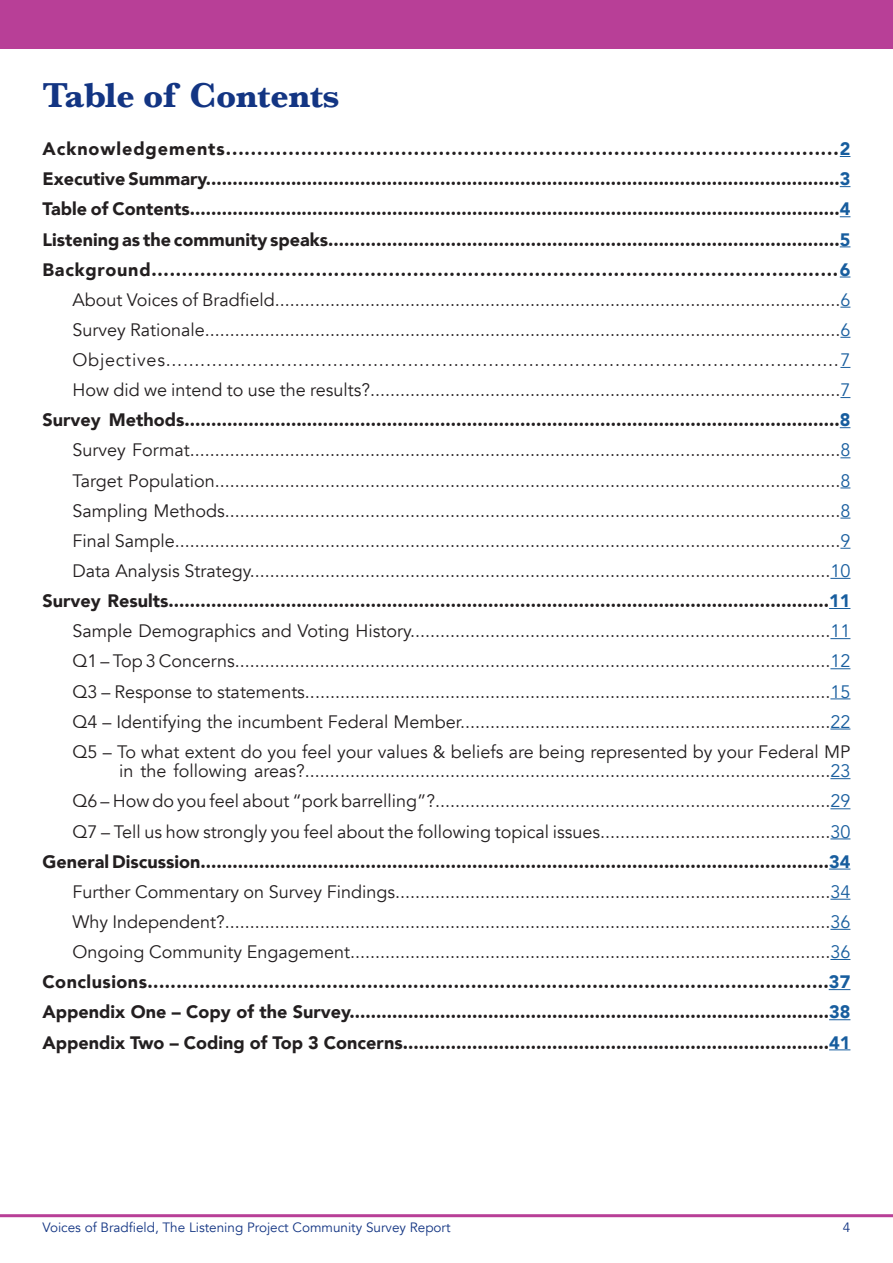
<style>
.page{position:relative;width:893px;height:1263px;background:#fff}
.page>*{position:absolute;margin:0;border:0;box-sizing:border-box;transform-origin:0 0}
.t1{font:700 36px "Baskerville";letter-spacing:-.01em;color:#133583}
.t2{font:18px/19.5px "Avenir";color:#231f20;text-align:right}
.t3{font:900 18px "Avenir";color:#231f20}
.t4{font:900 18px "Avenir";letter-spacing:.025em;color:#231f20}
.t5{font:18px "Avenir";letter-spacing:.04em;color:#231f20}
.t6{font:900 18px "Avenir";letter-spacing:.04em;color:#231f20}
.t7{font:900 18px "Avenir";letter-spacing:.05em;color:#231f20}
.t8{font:13.5px "Avenir";color:#133583}
.s1{color:#175d9e}
</style>
<div class="page">
<hr style="left:0;top:1214px;width:893px;height:3px;background:#b83f97">
<div style="left:0;top:0;width:893px;height:49px;background:#b83f97"></div>
<svg style="left:830px;top:578px;width:20px;height:1px"></svg>
<svg style="left:829px;top:608px;width:21px;height:1px"></svg>
<svg style="left:830px;top:638px;width:20px;height:1px"></svg>
<svg style="left:830px;top:668px;width:20px;height:1px"></svg>
<svg style="left:830px;top:698px;width:20px;height:1px"></svg>
<svg style="left:830px;top:728px;width:20px;height:1px"></svg>
<svg style="left:830px;top:778px;width:20px;height:1px"></svg>
<svg style="left:830px;top:808px;width:20px;height:1px"></svg>
<svg style="left:830px;top:838px;width:20px;height:1px"></svg>
<svg style="left:829px;top:869px;width:21px;height:1px"></svg>
<svg style="left:830px;top:899px;width:20px;height:1px"></svg>
<svg style="left:830px;top:929px;width:20px;height:1px"></svg>
<svg style="left:830px;top:959px;width:20px;height:1px"></svg>
<svg style="left:829px;top:989px;width:21px;height:1px"></svg>
<svg style="left:829px;top:1019px;width:21px;height:1px"></svg>
<svg style="left:829px;top:1049px;width:21px;height:1px"></svg>
<p class="t1" style="left:43px;top:70px;width:299px">Table of Contents</p>
<p class="t7" style="left:43px;top:133px;width:809px">Acknowledgements..................................................................................................<span class="s1">2</span></p>
<p class="t3" style="left:43px;top:164px;width:809px">Executive Summary.......................................................................................................................<span class="s1">3</span></p>
<p class="t3" style="left:43px;top:194px;width:809px">Table of Contents..........................................................................................................................<span class="s1">4</span></p>
<p class="t3" style="left:43px;top:224px;width:809px">Listening as the community speaks................................................................................................<span class="s1">5</span></p>
<p class="t6" style="left:43px;top:254px;width:809px">Background.................................................................................................................<span class="s1">6</span></p>
<p class="t2" style="left:73px;top:290px;width:779px">About Voices of Bradfield.................................................................................................................<span class="s1">6</span></p>
<p class="t2" style="left:73px;top:320px;width:779px">Survey Rationale...............................................................................................................................<span class="s1">6</span></p>
<p class="t5" style="left:73px;top:349px;width:779px">Objectives.....................................................................................................................<span class="s1">7</span></p>
<p class="t2" style="left:73px;top:381px;width:779px">How did we intend to use the results?..............................................................................................<span class="s1">7</span></p>
<p class="t3" style="left:43px;top:405px;width:809px">Survey Methods...........................................................................................................................<span class="s1">8</span></p>
<p class="t2" style="left:73px;top:441px;width:779px">Survey Format..................................................................................................................................<span class="s1">8</span></p>
<p class="t2" style="left:73px;top:471px;width:779px">Target Population.............................................................................................................................<span class="s1">8</span></p>
<p class="t2" style="left:73px;top:501px;width:779px">Sampling Methods...........................................................................................................................<span class="s1">8</span></p>
<p class="t2" style="left:73px;top:531px;width:779px">Final Sample.....................................................................................................................................<span class="s1">9</span></p>
<p class="t2" style="left:73px;top:561px;width:779px">Data Analysis Strategy....................................................................................................................<span class="s1">10</span></p>
<p class="t3" style="left:43px;top:585px;width:809px">Survey Results............................................................................................................................<span class="s1">11</span></p>
<p class="t2" style="left:73px;top:622px;width:779px">Sample Demographics and Voting History....................................................................................<span class="s1">11</span></p>
<p class="t2" style="left:73px;top:652px;width:779px">Q1 – Top 3 Concerns.......................................................................................................................<span class="s1">12</span></p>
<p class="t2" style="left:73px;top:682px;width:779px">Q3 – Response to statements.........................................................................................................<span class="s1">15</span></p>
<p class="t2" style="left:73px;top:712px;width:779px">Q4 – Identifying the incumbent Federal Member..........................................................................<span class="s1">22</span></p>
<p class="t2" style="left:73px;top:742px;width:779px">Q5 – To what extent do you feel your values &amp; beliefs are being represented by your Federal MP in the following areas?.........................................................................................................<span class="s1">23</span></p>
<p class="t2" style="left:73px;top:792px;width:779px">Q6 – How do you feel about “pork barrelling”?...............................................................................<span class="s1">29</span></p>
<p class="t2" style="left:73px;top:822px;width:779px">Q7 – Tell us how strongly you feel about the following topical issues..............................................<span class="s1">30</span></p>
<p class="t3" style="left:43px;top:846px;width:809px">General Discussion......................................................................................................................<span class="s1">34</span></p>
<p class="t2" style="left:73px;top:882px;width:779px">Further Commentary on Survey Findings.......................................................................................<span class="s1">34</span></p>
<p class="t2" style="left:73px;top:912px;width:779px">Why Independent?.........................................................................................................................<span class="s1">36</span></p>
<p class="t2" style="left:73px;top:942px;width:779px">Ongoing Community Engagement................................................................................................<span class="s1">36</span></p>
<p class="t4" style="left:43px;top:966px;width:809px">Conclusions......................................................................................................................<span class="s1">37</span></p>
<p class="t3" style="left:43px;top:997px;width:809px">Appendix One – Copy of the Survey..........................................................................................<span class="s1">38</span></p>
<p class="t3" style="left:43px;top:1027px;width:809px">Appendix Two – Coding of Top 3 Concerns................................................................................<span class="s1">41</span></p>
<p class="t8" style="left:43px;top:1219px;width:409px">Voices of Bradfield, The Listening Project Community Survey Report</p>
<p class="t8" style="left:843px;top:1219px;width:9px">4</p>
</div>
